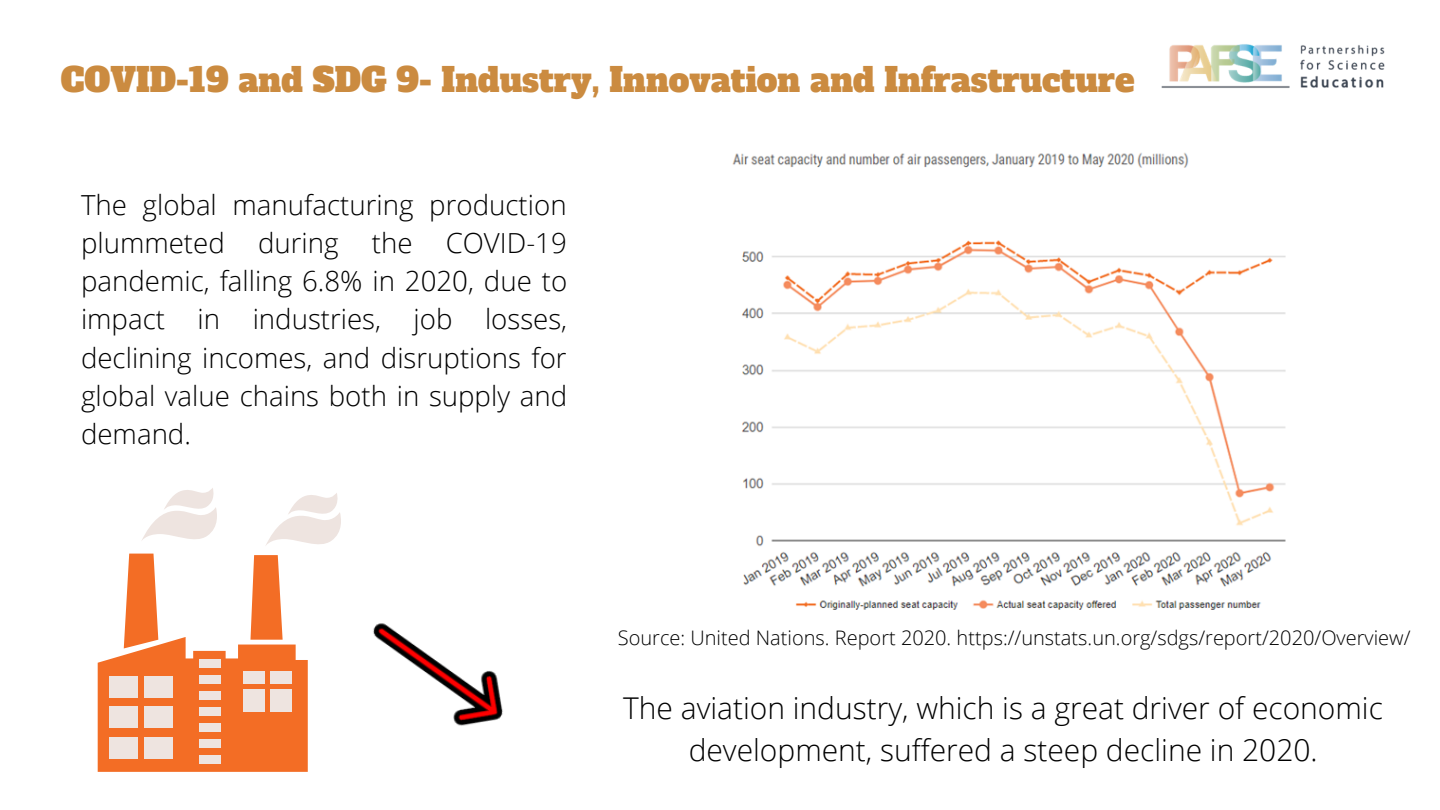
<style>
.page{position:relative;width:1440px;height:810px;background:#fff}
.page>*{position:absolute;margin:0;border:0;box-sizing:border-box;transform-origin:0 0}
.t1{font:32.7px "Alfa Slab One";color:#cb8b40}
.t2{font:300 30px/42px "Open Sans";color:#000;text-align:center}
.t3{font:300 27.7px/38.2px "Open Sans";color:#000;text-align:justify}
.t4{font:300 20px "Open Sans";color:#000}
</style>
<div class="page">
<img style="left:1161px;top:44px;width:224px;height:44px">
<svg style="left:98px;top:488px;width:243px;height:284px"></svg>
<img style="left:324px;top:558px;width:179px;height:214px">
<img style="left:732px;top:152px;width:554px;height:458px">
<p class="t1" style="left:61px;top:58px;width:1075px">COVID-19 and SDG 9- Industry, Innovation and Infrastructure</p>
<p class="t3" style="left:81px;top:185px;width:488px">The global manufacturing production plummeted during the COVID-19 pandemic, falling 6.8% in 2020, due to impact in industries, job losses, declining incomes, and disruptions for global value chains both in supply and demand.</p>
<p class="t4" style="left:618px;top:624px;width:794px">Source: United Nations. Report 2020. https://unstats.un.org/sdgs/report/2020/Overview/</p>
<p class="t2" style="left:623px;top:687px;width:761px">The aviation industry, which is a great driver of economic development, suffered a steep decline in 2020.</p>
</div>
